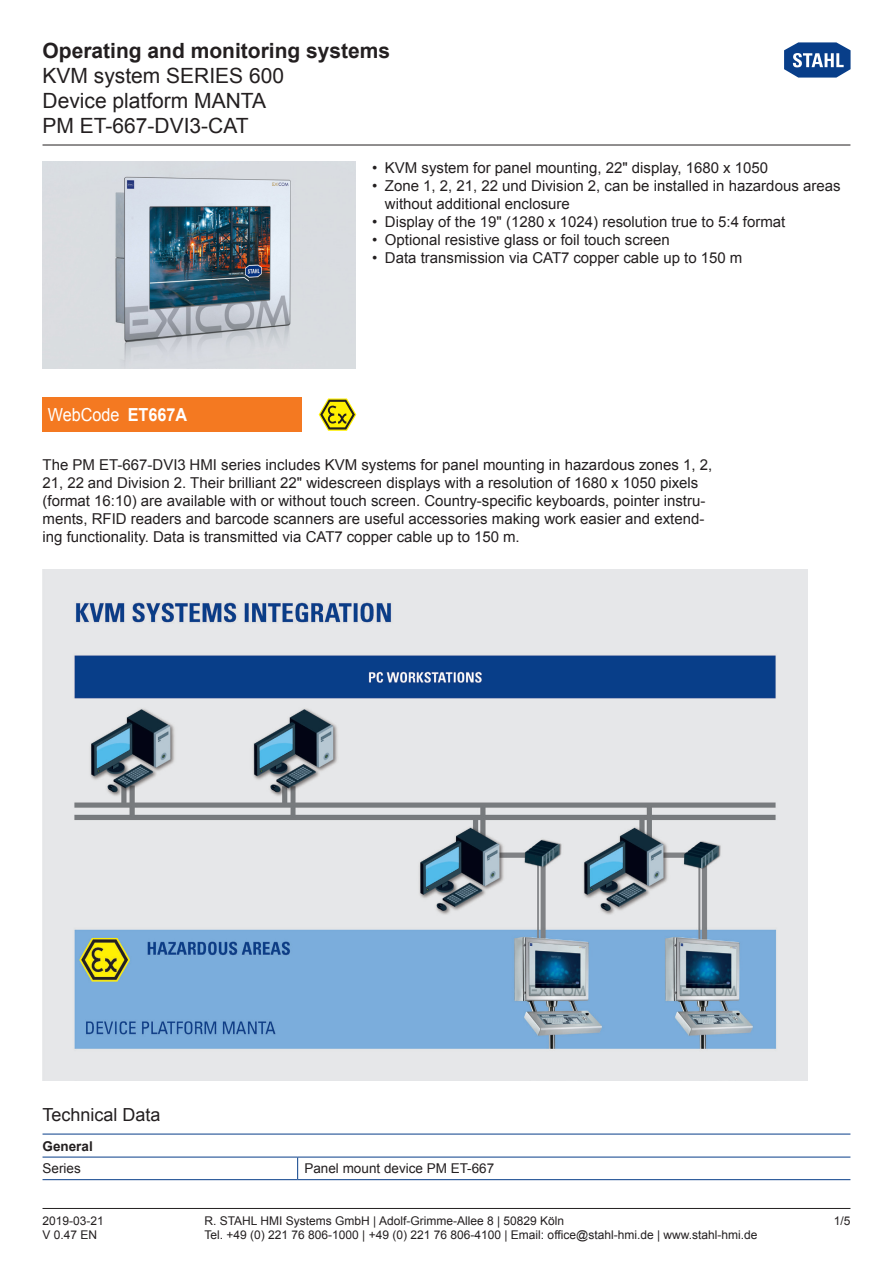
<style>
.page{position:relative;width:893px;height:1263px;background:#fff}
.page>*{position:absolute;margin:0;border:0;box-sizing:border-box;transform-origin:0 0}
.Productgroup{font:700 21px "Arial";color:#231f20}
.Description_4{font:21px "Arial";color:#231f20}
.Description_1{font:21px "Arial";color:#231f20}
.SAP_Main_Material{font:21px "Arial";color:#231f20}
.Table_Header_Technic{font:18px "Arial";color:#231f20}
.WebCode{font:18px "Arial";color:#fff;scale:.9 1}
._00_Basic_ParaStyle{font:15px/18px "Arial";color:#231f20}
.TabBodyLeft{font:13.5px "Arial";color:#231f20}
.TabHeader1stColumn{font:700 13.5px "Arial";color:#231f20}
.TabBody1stColumn{font:13.5px "Arial";color:#231f20}
.t1{font:12px "Arial";color:#231f20}
.s1{font-weight:700}
</style>
<div class="page">
<hr style="left:43px;top:1208px;width:807px;height:1px;background:#231f20">
<hr style="left:43px;top:145px;width:807px;height:1px;background:#231f20">
<svg style="left:784px;top:42px;width:67px;height:36px"></svg>
<img style="left:43px;top:570px;width:765px;height:510px">
<hr style="left:43px;top:1134px;width:807px;height:1px;background:#083e89">
<img style="left:43px;top:162px;width:312px;height:207px">
<hr style="left:43px;top:1157px;width:255px;height:1px;background:#083e89">
<hr style="left:298px;top:1157px;width:552px;height:1px;background:#083e89">
<svg style="left:297px;top:1157px;width:1px;height:22px"></svg>
<hr style="left:43px;top:1179px;width:255px;height:1px;background:#083e89">
<hr style="left:298px;top:1179px;width:552px;height:1px;background:#083e89">
<div style="left:43px;top:398px;width:259px;height:34px;background:#f47921"></div>
<svg style="left:319px;top:398px;width:37px;height:33px"></svg>
<p class="Productgroup" style="left:43px;top:36px;width:349px">Operating and monitoring systems</p>
<p class="Description_1" style="left:43px;top:61px;width:243px">KVM system SERIES 600</p>
<p class="Description_4" style="left:43px;top:86px;width:225px">Device platform MANTA</p>
<p class="SAP_Main_Material" style="left:43px;top:112px;width:208px">PM ET-667-DVI3-CAT</p>
<p class="WebCode" style="left:48px;top:402px;width:156px">WebCode <span class="s1">ET667A</span></p>
<p class="_00_Basic_ParaStyle" style="left:372px;top:158px;width:397px">• KVM system for panel mounting, 22" display, 1680 x 1050</p>
<p class="_00_Basic_ParaStyle" style="left:385px;top:176px;width:457px;text-indent:-13px">• Zone 1, 2, 21, 22 und Division 2, can be installed in hazardous areas without additional enclosure</p>
<p class="_00_Basic_ParaStyle" style="left:372px;top:212px;width:415px">• Display of the 19" (1280 x 1024) resolution true to 5:4 format</p>
<p class="_00_Basic_ParaStyle" style="left:372px;top:230px;width:299px">• Optional resistive glass or foil touch screen</p>
<p class="_00_Basic_ParaStyle" style="left:372px;top:248px;width:372px">• Data transmission via CAT7 copper cable up to 150 m</p>
<p class="_00_Basic_ParaStyle" style="left:43px;top:456px;width:671px">The PM ET-667-DVI3 HMI series includes KVM systems for panel mounting in hazardous zones 1, 2, 21, 22 and Division 2. Their brilliant 22" widescreen displays with a resolution of 1680 x 1050 pixels (format 16:10) are available with or without touch screen. Country-specific keyboards, pointer instru&shy;ments, RFID readers and barcode scanners are useful accessories making work easier and extend&shy;ing functionality. Data is transmitted via CAT7 copper cable up to 150 m.</p>
<p class="Table_Header_Technic" style="left:43px;top:1102px;width:120px">Technical Data</p>
<p class="TabHeader1stColumn" style="left:43px;top:1136px;width:52px">General</p>
<p class="TabBody1stColumn" style="left:43px;top:1159px;width:40px">Series</p>
<p class="TabBodyLeft" style="left:304px;top:1159px;width:191px">Panel mount device PM ET-667</p>
<p class="t1" style="left:43px;top:1212px;width:63px">2019-03-21</p>
<p class="t1" style="left:205px;top:1212px;width:361px">R. STAHL HMI Systems GmbH | Adolf-Grimme-Allee 8 | 50829 Köln</p>
<p class="t1" style="left:834px;top:1212px;width:18px">1/5</p>
<p class="t1" style="left:43px;top:1226px;width:56px">V 0.47 EN</p>
<p class="t1" style="left:205px;top:1226px;width:554px">Tel. +49 (0) 221 76 806-1000 | +49 (0) 221 76 806-4100 | Email: office@stahl-hmi.de | www.stahl-hmi.de</p>
</div>
